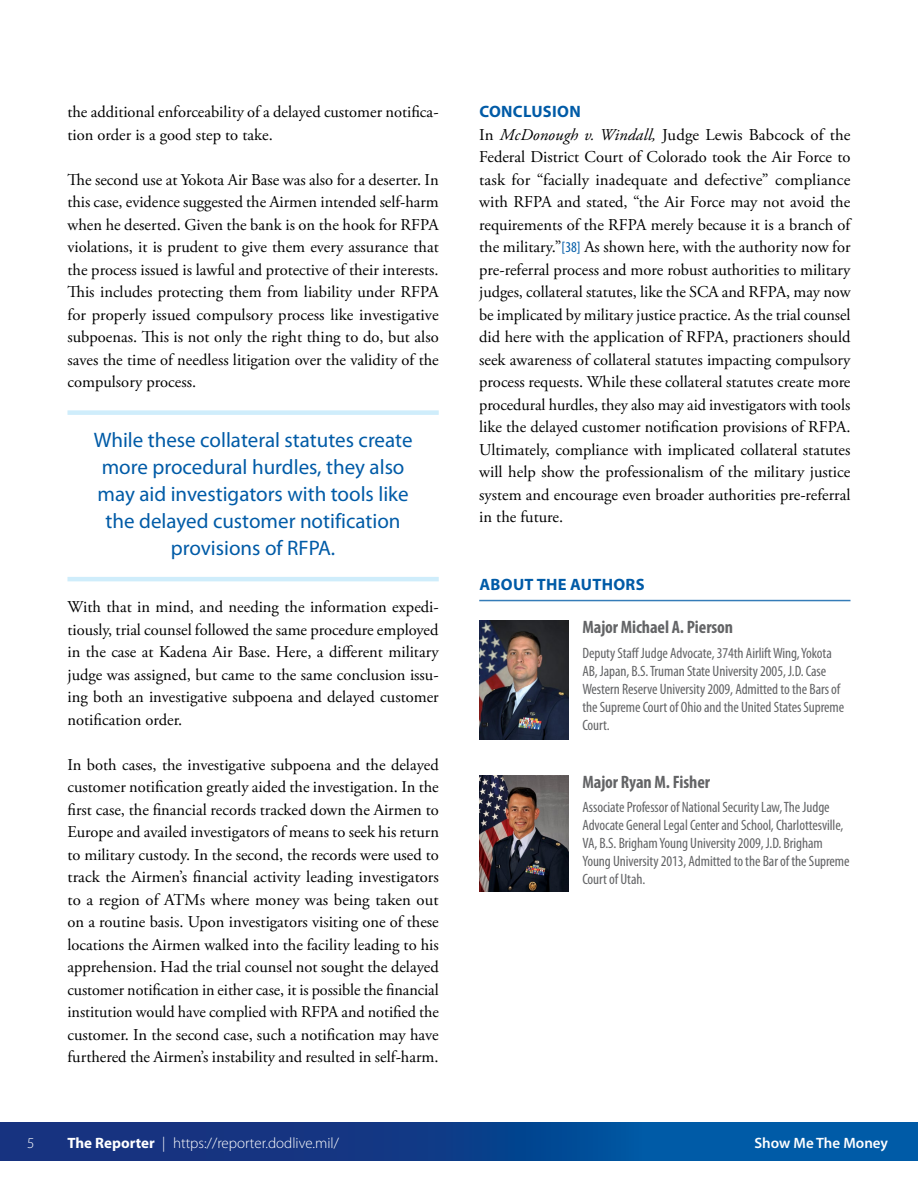
<style>
.page{position:relative;width:918px;height:1188px;background:#fff}
.page>*{position:absolute;margin:0;border:0;box-sizing:border-box;transform-origin:0 0}
.t1{font:21px/27px "Myriad Pro";color:#005ba7;text-align:center}
.Contrib_Author{font:700 condensed 18px "Myriad Pro";letter-spacing:-.005em;color:#636466}
.t2{font:16.5px/22.5px "Adobe Garamond Pro";color:#000;text-align:justify}
.HD_1{font:700 16.5px "Myriad Pro";letter-spacing:.02em;color:#005ba7}
.Contrib_Bio{font:condensed 15px/18px "Myriad Pro";letter-spacing:-.005em;color:#636466}
.t3{font:300 15px "Myriad Pro";color:#fff}
.t4{font:600 15px "Myriad Pro";color:#fff}
.s1{font-style:italic}
.s2{font-family:"Myriad Pro";font-stretch:condensed;font-size:15px;color:#005ba7}
.s3{font-weight:700}
</style>
<div class="page">
<div style="left:0;top:1122px;width:918px;height:39px;background:linear-gradient(to right,#1c2875,#0060ac)"></div>
<div style="left:68px;top:410px;width:371px;height:5px;background:#cfedfb"></div>
<hr style="left:68px;top:577px;width:371px;height:4px;background:#cfedfb">
<hr style="left:479px;top:600px;width:371px;height:1px;background:#005ba7">
<img style="left:479px;top:620px;width:90px;height:119px">
<img style="left:479px;top:775px;width:90px;height:117px">
<p class="t2" style="left:68px;top:101px;width:373px">the additional enforceability of a delayed customer notifica&shy;tion order is a good step to take.</p>
<p class="t2" style="left:68px;top:169px;width:373px">The second use at Yokota Air Base was also for a deserter. In this case, evidence suggested the Airmen intended self-harm when he deserted. Given the bank is on the hook for RFPA violations, it is prudent to give them every assurance that the process issued is lawful and protective of their interests.<br>This includes protecting them from liability under RFPA for properly issued compulsory process like investigative subpoenas. This is not only the right thing to do, but also saves the time of needless litigation over the validity of the compulsory process.</p>
<p class="t1" style="left:94px;top:426px;width:320px">While these collateral statutes create more procedural hurdles, they also may aid investigators with tools like the delayed customer notification provisions of RFPA.</p>
<p class="t2" style="left:68px;top:596px;width:373px">With that in mind, and needing the information expedi&shy;tiously, trial counsel followed the same procedure employed in the case at Kadena Air Base. Here, a different military judge was assigned, but came to the same conclusion issu&shy;ing both an investigative subpoena and delayed customer notification order.</p>
<p class="t2" style="left:68px;top:754px;width:373px">In both cases, the investigative subpoena and the delayed customer notification greatly aided the investigation. In the first case, the financial records tracked down the Airmen to Europe and availed investigators of means to seek his return to military custody. In the second, the records were used to track the Airmen’s financial activity leading investigators to a region of ATMs where money was being taken out on a routine basis. Upon investigators visiting one of these locations the Airmen walked into the facility leading to his apprehension. Had the trial counsel not sought the delayed customer notification in either case, it is possible the financial institution would have complied with RFPA and notified the customer. In the second case, such a notification may have furthered the Airmen’s instability and resulted in self-harm.</p>
<h1 class="HD_1" style="left:479px;top:101px;width:103px">CONCLUSION</h1>
<p class="t2" style="left:479px;top:124px;width:373px">In <span class="s1">McDonough v. Windall,</span> Judge Lewis Babcock of the Federal District Court of Colorado took the Air Force to task for “facially inadequate and defective” compliance with RFPA and stated, “the Air Force may not avoid the requirements of the RFPA merely because it is a branch of the military.”<span class="s2">[38]</span> As shown here, with the authority now for pre-referral process and more robust authorities to military judges, collateral statutes, like the SCA and RFPA, may now be implicated by military justice practice. As the trial counsel did here with the application of RFPA, practioners should seek awareness of collateral statutes impacting compulsory process requests. While these collateral statutes create more procedural hurdles, they also may aid investigators with tools like the delayed customer notification provisions of RFPA.<br>Ultimately, compliance with implicated collateral statutes will help show the professionalism of the military justice system and encourage even broader authorities pre-referral in the future.</p>
<h1 class="HD_1" style="left:479px;top:573px;width:167px">ABOUT THE AUTHORS</h1>
<p class="Contrib_Author" style="left:582px;top:616px;width:152px">Major Michael A. Pierson</p>
<p class="Contrib_Bio" style="left:582px;top:644px;width:263px">Deputy Staff Judge Advocate, 374th Airlift Wing, Yokota AB, Japan, B.S. Truman State University 2005, J.D. Case Western Reserve University 2009, Admitted to the Bars of the Supreme Court of Ohio and the United States Supreme Court.</p>
<p class="Contrib_Author" style="left:582px;top:770px;width:129px">Major Ryan M. Fisher</p>
<p class="Contrib_Bio" style="left:582px;top:798px;width:269px">Associate Professor of National Security Law, The Judge Advocate General Legal Center and School, Charlottesville, VA, B.S. Brigham Young University 2009, J.D. Brigham Young University 2013, Admitted to the Bar of the Supreme Court of Utah.</p>
<p class="t3" style="left:27px;top:1134px;width:9px">5</p>
<p class="t3" style="left:68px;top:1134px;width:273px"><span class="s3">The Reporter</span> | https://reporter.dodlive.mil/</p>
<p class="t4" style="left:755px;top:1133px;width:135px">Show Me The Money</p>
</div>
